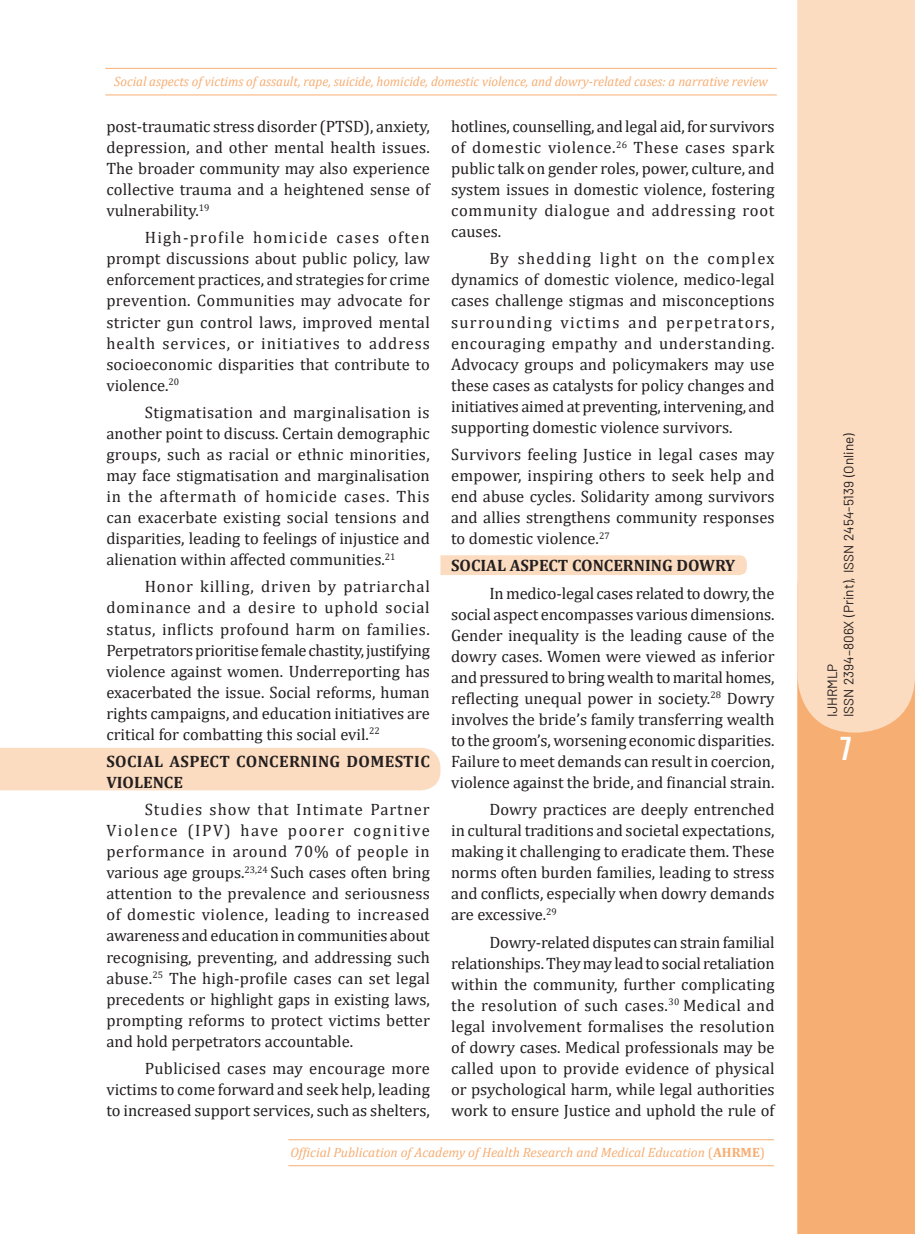
<style>
.page{position:relative;width:915px;height:1234px;background:#fff}
.page>*{position:absolute;margin:0;border:0;box-sizing:border-box;transform-origin:0 0}
.t1{font:500 28.5px "Oswald";color:#fff}
.t2{font:16.5px/21px "Cambria";color:#231f20;text-align:justify}
.t3{font:700 16.5px/21px "Cambria";letter-spacing:.02em;color:#231f20}
.t4{font:700 16.5px "Cambria";color:#231f20}
.t5{font:italic 13.5px "Cambria";color:#f7ae73;scale:.96 1}
.t6{font:italic 13.5px "Cambria";color:#f7ae73}
.t7{font:13.5px/16.2px "Barlow";color:#231f20}
.s1{font-style:normal}
.s2{font-weight:700;font-style:normal}
</style>
<div class="page">
<hr style="left:288px;top:1164px;width:485px;height:1px;background:#f7ae73">
<hr style="left:288px;top:1139px;width:485px;height:1px;background:#f7ae73">
<div style="left:797px;top:732px;width:117px;height:501px;background:#f7ae73"></div>
<div style="left:797px;top:0;width:117px;height:732px;background:#fcdcc0"></div>
<div style="left:440px;top:555px;width:306px;height:20px;background:#fcdcc0"></div>
<div style="left:0;top:748px;width:440px;height:42px;background:#fcdcc0"></div>
<hr style="left:105px;top:95px;width:671px;height:1px;background:#f7ae73">
<hr style="left:105px;top:68px;width:671px;height:1px;background:#f7ae73">
<p class="t5" style="left:114px;top:72px;width:682px">Social aspects of victims of assault, rape, suicide, homicide, domestic violence, and dowry-related cases: a narrative review</p>
<p class="t2" style="left:106px;top:116px;width:325px">post-traumatic stress disorder (PTSD), anxiety, depression, and other mental health issues.<br>The broader community may also experience collective trauma and a heightened sense of vulnerability.<sup>19</sup></p>
<p class="t2" style="left:106px;top:227px;width:325px;text-indent:38px">High-profile homicide cases often prompt discussions about public policy, law enforcement practices, and strategies for crime prevention. Communities may advocate for stricter gun control laws, improved mental health services, or initiatives to address socioeconomic disparities that contribute to violence.<sup>20</sup></p>
<p class="t2" style="left:106px;top:401px;width:325px;text-indent:38px">Stigmatisation and marginalisation is another point to discuss. Certain demographic groups, such as racial or ethnic minorities, may face stigmatisation and marginalisation in the aftermath of homicide cases. This can exacerbate existing social tensions and disparities, leading to feelings of injustice and alienation within affected communities.<sup>21</sup></p>
<p class="t2" style="left:106px;top:576px;width:325px;text-indent:38px">Honor killing, driven by patriarchal dominance and a desire to uphold social status, inflicts profound harm on families.<br>Perpetrators prioritise female chastity, justifying violence against women. Underreporting has exacerbated the issue. Social reforms, human rights campaigns, and education initiatives are critical for combatting this social evil.<sup>22</sup></p>
<p class="t3" style="left:106px;top:750px;width:325px">SOCIAL ASPECT CONCERNING DOMESTIC<br>VIOLENCE</p>
<p class="t2" style="left:106px;top:799px;width:325px;text-indent:38px">Studies show that Intimate Partner Violence (IPV) have poorer cognitive performance in around 70% of people in various age groups.<sup>23,24</sup> Such cases often bring attention to the prevalence and seriousness of domestic violence, leading to increased awareness and education in communities about recognising, preventing, and addressing such abuse.<sup>25</sup> The high-profile cases can set legal precedents or highlight gaps in existing laws, prompting reforms to protect victims better and hold perpetrators accountable.</p>
<p class="t2" style="left:106px;top:1057px;width:325px;text-indent:38px">Publicised cases may encourage more victims to come forward and seek help, leading to increased support services, such as shelters,</p>
<p class="t2" style="left:451px;top:116px;width:325px">hotlines, counselling, and legal aid, for survivors of domestic violence.<sup>26</sup> These cases spark public talk on gender roles, power, culture, and system issues in domestic violence, fostering community dialogue and addressing root causes.</p>
<p class="t2" style="left:451px;top:248px;width:325px;text-indent:38px">By shedding light on the complex dynamics of domestic violence, medico-legal cases challenge stigmas and misconceptions surrounding victims and perpetrators, encouraging empathy and understanding.<br>Advocacy groups and policymakers may use these cases as catalysts for policy changes and initiatives aimed at preventing, intervening, and supporting domestic violence survivors.</p>
<p class="t2" style="left:451px;top:443px;width:325px">Survivors feeling Justice in legal cases may empower, inspiring others to seek help and end abuse cycles. Solidarity among survivors and allies strengthens community responses to domestic violence.<sup>27</sup></p>
<p class="t4" style="left:451px;top:554px;width:285px">SOCIAL ASPECT CONCERNING DOWRY</p>
<p class="t2" style="left:451px;top:582px;width:325px;text-indent:38px">In medico-legal cases related to dowry, the social aspect encompasses various dimensions.<br>Gender inequality is the leading cause of the dowry cases. Women were viewed as inferior and pressured to bring wealth to marital homes, reflecting unequal power in society.<sup>28</sup> Dowry involves the bride’s family transferring wealth to the groom’s, worsening economic disparities.<br>Failure to meet demands can result in coercion, violence against the bride, and financial strain.</p>
<p class="t2" style="left:451px;top:799px;width:325px;text-indent:38px">Dowry practices are deeply entrenched in cultural traditions and societal expectations, making it challenging to eradicate them. These norms often burden families, leading to stress and conflicts, especially when dowry demands are excessive.<sup>29</sup></p>
<p class="t2" style="left:451px;top:931px;width:325px;text-indent:38px">Dowry-related disputes can strain familial relationships. They may lead to social retaliation within the community, further complicating the resolution of such cases.<sup>30</sup> Medical and legal involvement formalises the resolution of dowry cases. Medical professionals may be called upon to provide evidence of physical or psychological harm, while legal authorities work to ensure Justice and uphold the rule of</p>
<p class="t6" style="left:290px;top:1142px;width:476px">Official Publication of Academy of Health Research and Medical Education <span class="s1">(</span><span class="s2">AHRME</span><span class="s1">)</span></p>
<p class="t7" style="left:823px;top:717px;width:285px;rotate:-90deg">IJHRMLP<br>ISSN 2394–806X (Print), ISSN 2454-5139 (Online)</p>
<h1 class="t1" style="left:840px;top:722px;width:13px">7</h1>
</div>
